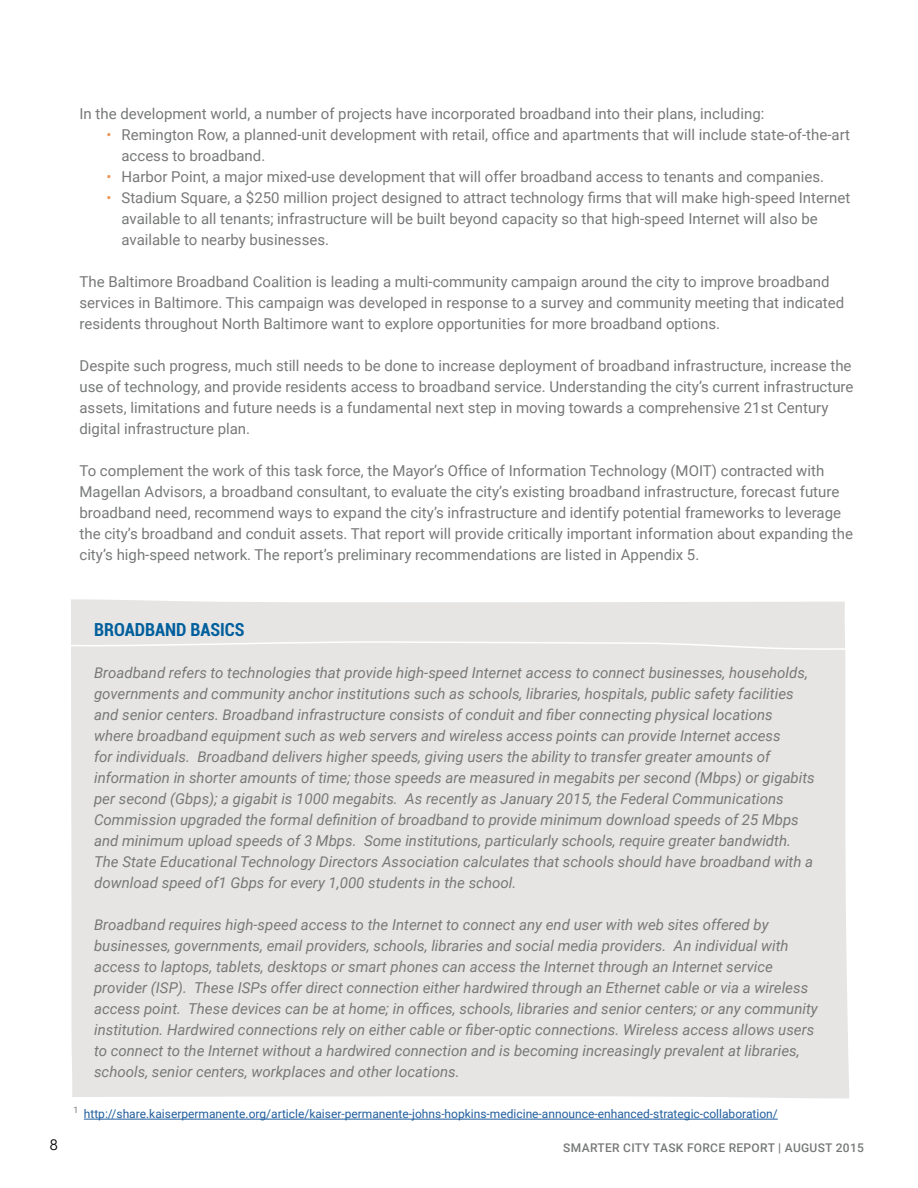
<style>
.page{position:relative;width:918px;height:1188px;background:#fff}
.page>*{position:absolute;margin:0;border:0;box-sizing:border-box;transform-origin:0 0}
.t1{font:700 condensed 18px "Roboto";color:#005f9c}
.t2{font:italic 15px/21px "Roboto";color:#777978}
.t3{font:15px/21px "Roboto";color:#777978}
.t4{font:15px "Avenir Next";color:#000}
.t5{font:12px "Roboto";color:#215e9e}
.t6{font:500 12px "Roboto";letter-spacing:.025em;color:#777978}
.s1{color:#ef9555}
</style>
<div class="page">
<div style="left:71px;top:599px;width:778px;height:500px;background:#e6e5e4"></div>
<svg style="left:71px;top:641px;width:778px;height:10px"></svg>
<hr style="left:84px;top:1119px;width:694px;height:1px;background:#215e9e">
<p class="t3" style="left:80px;top:103px;width:686px">In the development world, a number of projects have incorporated broadband into their plans, including:</p>
<p class="t3" style="left:121px;top:124px;width:730px;text-indent:-15px"><span class="s1">•</span> Remington Row, a planned-unit development with retail, office and apartments that will include state-of-the-art access to broadband.</p>
<p class="t3" style="left:106px;top:166px;width:719px"><span class="s1">•</span> Harbor Point, a major mixed-use development that will offer broadband access to tenants and companies.</p>
<p class="t3" style="left:121px;top:187px;width:730px;text-indent:-15px"><span class="s1">•</span> Stadium Square, a $250 million project designed to attract technology firms that will make high-speed Internet available to all tenants; infrastructure will be built beyond capacity so that high-speed Internet will also be available to nearby businesses.</p>
<p class="t3" style="left:79px;top:271px;width:766px">The Baltimore Broadband Coalition is leading a multi-community campaign around the city to improve broadband services in Baltimore. This campaign was developed in response to a survey and community meeting that indicated residents throughout North Baltimore want to explore opportunities for more broadband options.</p>
<p class="t3" style="left:79px;top:355px;width:776px">Despite such progress, much still needs to be done to increase deployment of broadband infrastructure, increase the use of technology, and provide residents access to broadband service. Understanding the city’s current infrastructure assets, limitations and future needs is a fundamental next step in moving towards a comprehensive 21st Century digital infrastructure plan.</p>
<p class="t3" style="left:79px;top:460px;width:775px">To complement the work of this task force, the Mayor’s Office of Information Technology (MOIT) contracted with Magellan Advisors, a broadband consultant, to evaluate the city’s existing broadband infrastructure, forecast future broadband need, recommend ways to expand the city’s infrastructure and identify potential frameworks to leverage the city’s broadband and conduit assets. That report will provide critically important information about expanding the city’s high-speed network. The report’s preliminary recommendations are listed in Appendix 5.</p>
<p class="t1" style="left:94px;top:617px;width:152px">BROADBAND BASICS</p>
<p class="t2" style="left:94px;top:661px;width:722px">Broadband refers to technologies that provide high-speed Internet access to connect businesses, households, governments and community anchor institutions such as schools, libraries, hospitals, public safety facilities and senior centers. Broadband infrastructure consists of conduit and fiber connecting physical locations where broadband equipment such as web servers and wireless access points can provide Internet access<br>for individuals. Broadband delivers higher speeds, giving users the ability to transfer greater amounts of information in shorter amounts of time; those speeds are measured in megabits per second (Mbps) or gigabits per second (Gbps); a gigabit is 1000 megabits. As recently as January 2015, the Federal Communications Commission upgraded the formal definition of broadband to provide minimum download speeds of 25 Mbps and minimum upload speeds of 3 Mbps. Some institutions, particularly schools, require greater bandwidth.<br>The State Educational Technology Directors Association calculates that schools should have broadband with a download speed of1 Gbps for every 1,000 students in the school.</p>
<p class="t2" style="left:94px;top:913px;width:725px">Broadband requires high-speed access to the Internet to connect any end user with web sites offered by businesses, governments, email providers, schools, libraries and social media providers. An individual with access to laptops, tablets, desktops or smart phones can access the Internet through an Internet service provider (ISP). These ISPs offer direct connection either hardwired through an Ethernet cable or via a wireless access point. These devices can be at home; in offices, schools, libraries and senior centers; or any community institution. Hardwired connections rely on either cable or fiber-optic connections. Wireless access allows users to connect to the Internet without a hardwired connection and is becoming increasingly prevalent at libraries, schools, senior centers, workplaces and other locations.</p>
<p class="t5" style="left:73px;top:1106px;width:706px"><sup>1</sup> http://share.kaiserpermanente.org/article/kaiser-permanente-johns-hopkins-medicine-announce-enhanced-strategic-collaboration/</p>
<p class="t4" style="left:50px;top:1132px;width:10px">8</p>
<p class="t6" style="left:563px;top:1139px;width:302px">SMARTER CITY TASK FORCE REPORT | AUGUST 2015</p>
</div>
